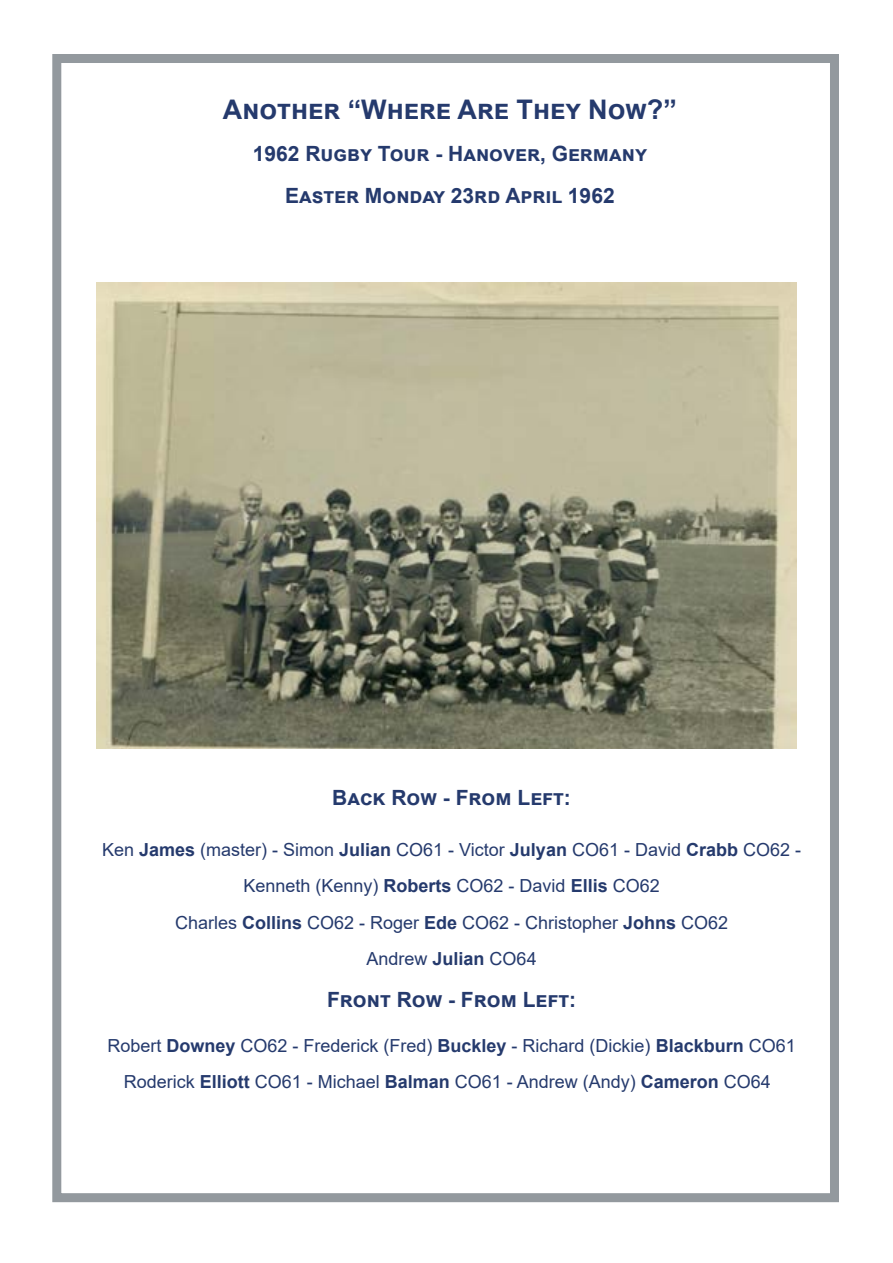
<style>
.page{position:relative;width:893px;height:1263px;background:#fff}
.page>*{position:absolute;margin:0;border:0;box-sizing:border-box;transform-origin:0 0}
.t1{font:700 27px "Arial";color:#253a6d}
.t2{font:700 21px/42.2px "Arial";color:#253a6d;text-align:center}
.t3{font:18px/36.3px "Arial";color:#253a6d;text-align:center}
.s1{font-weight:700}
</style>
<div class="page">
<div style="left:52px;top:54px;width:787px;height:1148px;border:9px solid #93999e"></div>
<img style="left:96px;top:282px;width:700px;height:466px">
<h1 class="t1" style="left:223px;top:90px;width:455px">Another “Where Are They Now?”</h1>
<p class="t2" style="left:253px;top:133px;width:395px">1962 Rugby Tour - Hanover, Germany<br>Easter Monday 23rd April 1962</p>
<p class="t2" style="left:332px;top:777px;width:240px">Back Row - From Left:</p>
<p class="t3" style="left:102px;top:831px;width:700px">Ken <span class="s1">James</span> (master) - Simon <span class="s1">Julian</span> CO61 - Victor <span class="s1">Julyan</span> CO61 - David <span class="s1">Crabb</span> CO62 - Kenneth (Kenny) <span class="s1">Roberts</span> CO62 - David <span class="s1">Ellis</span> CO62<br>Charles <span class="s1">Collins</span> CO62 - Roger <span class="s1">Ede</span> CO62 - Christopher <span class="s1">Johns</span> CO62<br>Andrew <span class="s1">Julian</span> CO64</p>
<p class="t2" style="left:327px;top:979px;width:250px">Front Row - From Left:</p>
<p class="t3" style="left:107px;top:1027px;width:690px">Robert <span class="s1">Downey</span> CO62 - Frederick (Fred) <span class="s1">Buckley</span> - Richard (Dickie) <span class="s1">Blackburn</span> CO61<br>Roderick <span class="s1">Elliott</span> CO61 - Michael <span class="s1">Balman</span> CO61 - Andrew (Andy) <span class="s1">Cameron</span> CO64</p>
</div>
